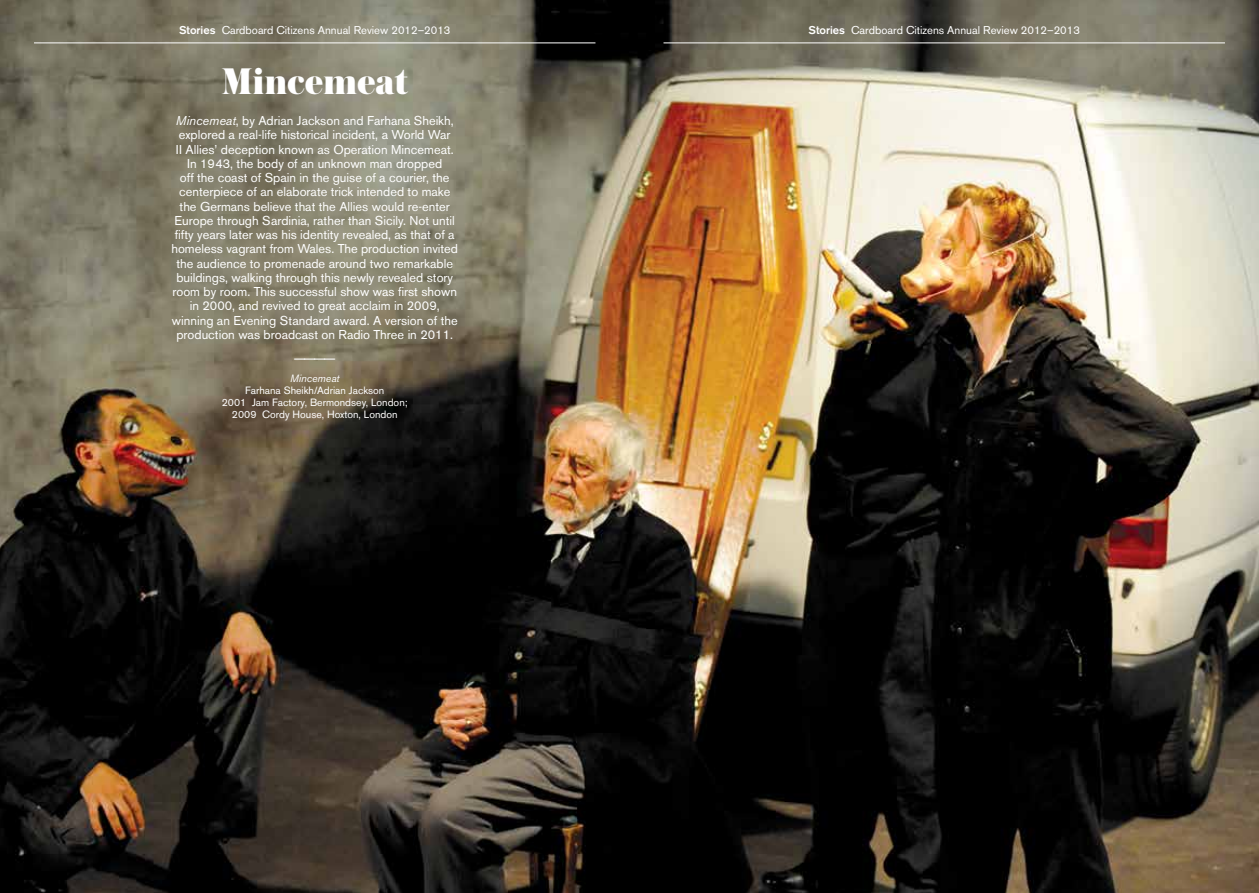
<style>
.page{position:relative;width:1259px;height:893px;background:#fff}
.page>*{position:absolute;margin:0;border:0;box-sizing:border-box;transform-origin:0 0}
.t1{font:900 39px "Austin";letter-spacing:-.005em;color:#fff}
.t2{font:21px "Akzidenz Grotesk BE";color:#fff}
.t3{font:12.75px/14.2px "Akzidenz Grotesk BE";color:#fff;text-align:center}
.t4{font:11.25px "Akzidenz Grotesk BE";color:#fff}
.t5{font:10.5px/12px "Akzidenz Grotesk BE";color:#fff;text-align:center}
.t6{font:italic 10.5px "Akzidenz Grotesk BE";color:#fff}
.s1{font-weight:500}
.s2{font-style:italic}
</style>
<div class="page">
<img style="left:0;top:0;width:1259px;height:893px">
<hr style="left:34px;top:43px;width:561px;height:1px;background:#fff">
<hr style="left:663px;top:43px;width:562px;height:1px;background:#fff">
<p class="t4" style="left:179px;top:24px;width:273px"><span class="s1">Stories</span> Cardboard Citizens Annual Review 2012–2013</p>
<p class="t4" style="left:808px;top:24px;width:273px"><span class="s1">Stories</span> Cardboard Citizens Annual Review 2012–2013</p>
<h1 class="t1" style="left:221px;top:53px;width:188px">Mincemeat</h1>
<p class="t3" style="left:171px;top:113px;width:288px"><span class="s2">Mincemeat</span>, by Adrian Jackson and Farhana Sheikh, explored a real-life historical incident, a World War<br>II Allies’ deception known as Operation Mincemeat.<br>In 1943, the body of an unknown man dropped<br>off the coast of Spain in the guise of a courier, the centerpiece of an elaborate trick intended to make the Germans believe that the Allies would re-enter Europe through Sardinia, rather than Sicily. Not until fifty years later was his identity revealed, as that of a homeless vagrant from Wales. The production invited the audience to promenade around two remarkable buildings, walking through this newly revealed story room by room. This successful show was first shown in 2000, and revived to great acclaim in 2009, winning an Evening Standard award. A version of the production was broadcast on Radio Three in 2011.</p>
<h2 class="t2" style="left:294px;top:337px;width:42px">____</h2>
<p class="t6" style="left:290px;top:372px;width:51px">Mincemeat</p>
<p class="t5" style="left:222px;top:384px;width:187px">Farhana Sheikh/Adrian Jackson<br>2001 Jam Factory, Bermondsey, London;<br>2009 Cordy House, Hoxton, London</p>
</div>
